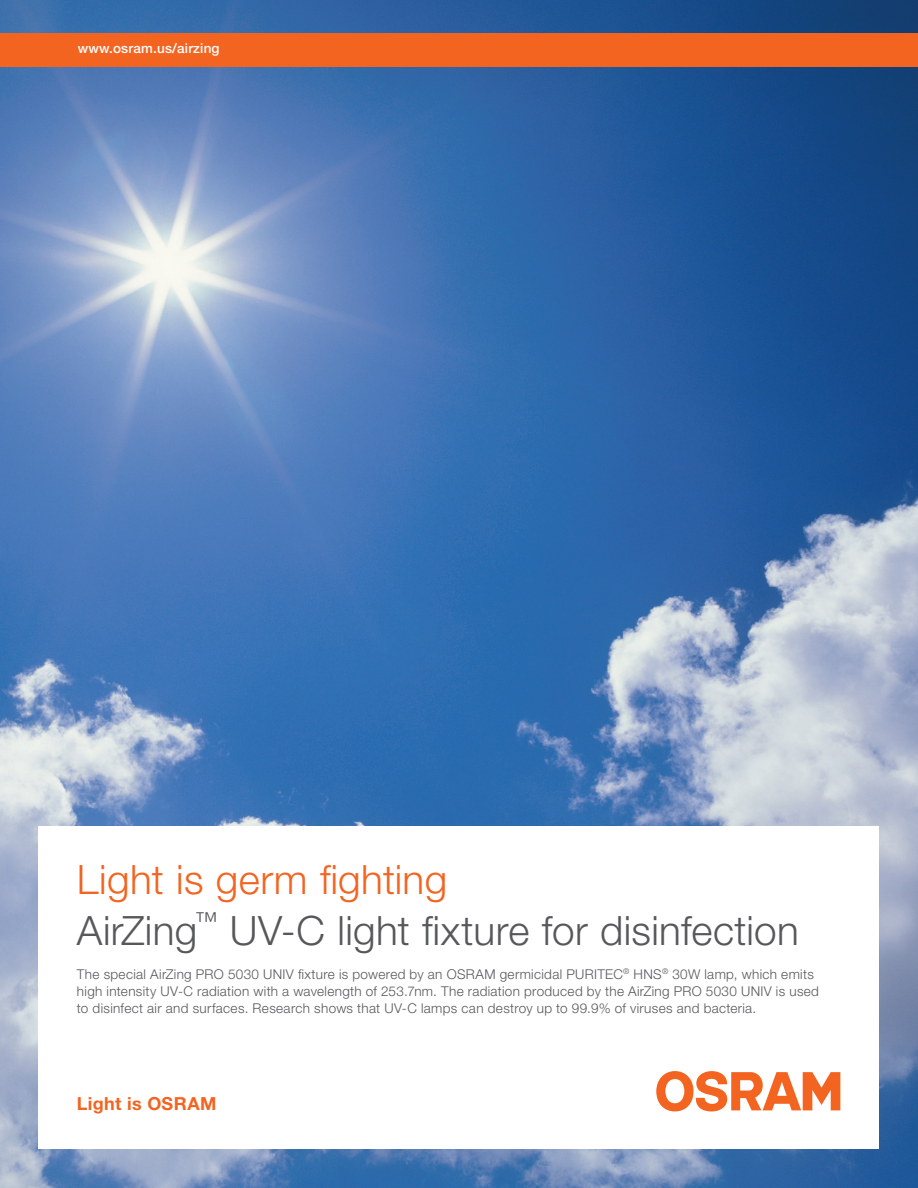
<style>
.page{position:relative;width:918px;height:1188px;background:#fff}
.page>*{position:absolute;margin:0;border:0;box-sizing:border-box;transform-origin:0 0}
.A4_Cover_Headline_27{font:300 40.5px/51px "Helvetica Neue LT Pro";letter-spacing:.01em;color:#57585a}
.t1{font:700 18px "Helvetica Neue LT Pro";letter-spacing:.02em;color:#f36421}
.A4_Cover_Headline_27-2{font:300 13.5px/17px "Helvetica Neue LT Pro";letter-spacing:.025em;color:#57585a}
.Letter_Cover_URL_Ban{font:500 13.5px "Helvetica Neue LT Pro";letter-spacing:.015em;color:#fff}
.s1{color:#f36421}
</style>
<div class="page">
<img style="left:0;top:0;width:918px;height:1188px">
<div style="left:0;top:33px;width:918px;height:33px;background:#f36421"></div>
<div style="left:39px;top:827px;width:840px;height:322px;background:#fff"></div>
<svg style="left:656px;top:1071px;width:184px;height:40px"></svg>
<p class="Letter_Cover_URL_Ban" style="left:78px;top:41px;width:143px">www.osram.us/airzing</p>
<p class="A4_Cover_Headline_27" style="left:77px;top:853px;width:723px"><span class="s1">Light is germ fighting<br></span>AirZing<sup>™</sup> UV-C light fixture for disinfection</p>
<p class="A4_Cover_Headline_27-2" style="left:77px;top:965px;width:744px">The special AirZing PRO 5030 UNIV fixture is powered by an OSRAM germicidal PURITEC<sup>®</sup> HNS<sup>®</sup> 30W lamp, which emits high intensity UV-C radiation with a wavelength of 253.7nm. The radiation produced by the AirZing PRO 5030 UNIV is used to disinfect air and surfaces. Research shows that UV-C lamps can destroy up to 99.9% of viruses and bacteria.</p>
<p class="t1" style="left:77px;top:1092px;width:141px">Light is OSRAM</p>
</div>
